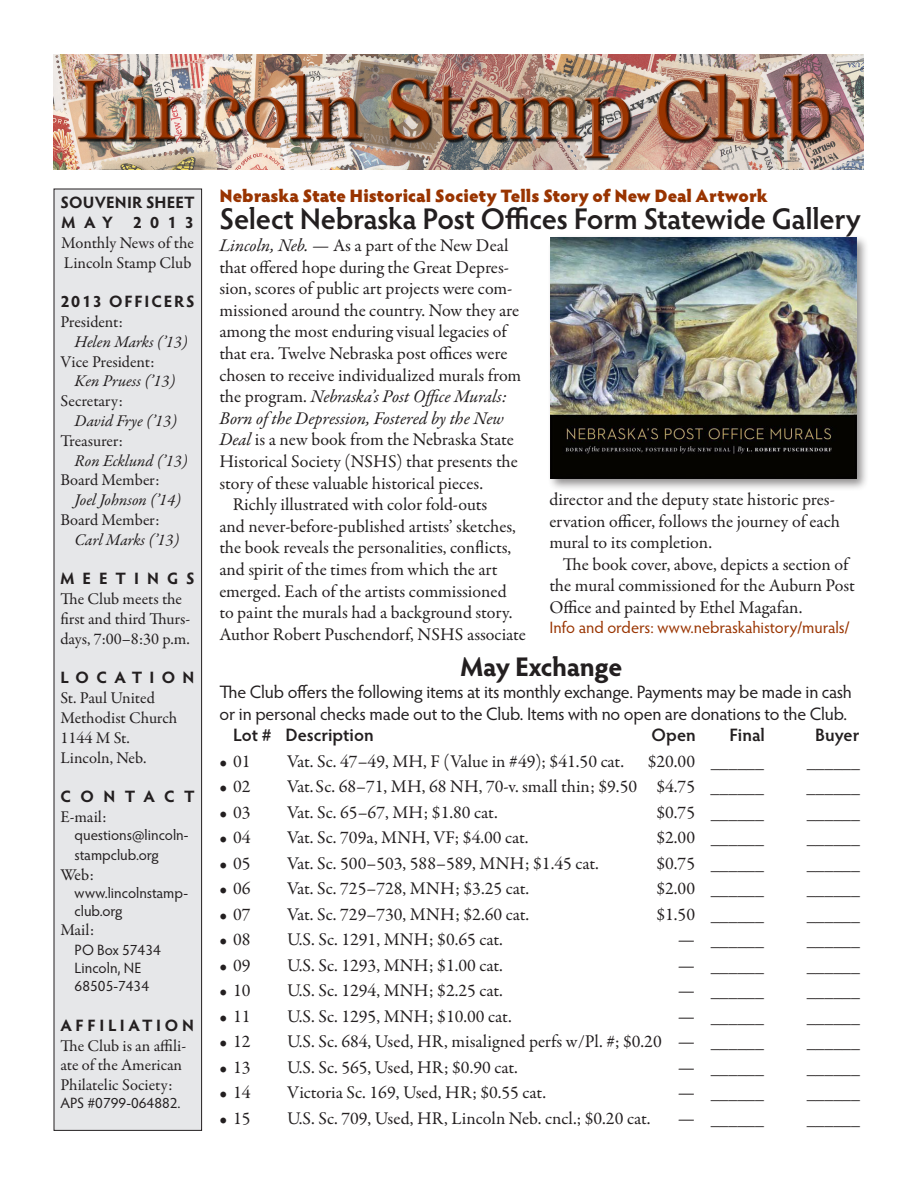
<style>
.page{position:relative;width:918px;height:1188px;background:#fff}
.page>*{position:absolute;margin:0;border:0;box-sizing:border-box;transform-origin:0 0}
.t1{font:600 30px "Hypatia Sans Pro";letter-spacing:-.015em;color:#231f20}
.t2{font:700 27px "Hypatia Sans Pro";letter-spacing:-.015em;color:#231f20}
.t3{font:18px/21.6px "Garamond Premr Pro";color:#231f20}
.t4{font:18px/21.6px "Hypatia Sans Pro";letter-spacing:-.01em;color:#231f20}
.t5{font:italic 18px "Garamond Premr Pro";letter-spacing:-.005em;color:#231f20}
.t6{font:900 18px "Hypatia Sans Pro";letter-spacing:-.005em;color:#993400}
.t7{font:600 18px "Hypatia Sans Pro";color:#231f20}
.t8{font:16.5px/19.8px "Garamond Premr Pro";color:#231f20}
.t9{font:italic 16.5px "Garamond Premr Pro";color:#231f20}
.t10{font:16.5px "Hypatia Sans Pro";letter-spacing:-.005em;color:#993400}
.t11{font:700 16.5px/19.8px "Hypatia Sans Pro";letter-spacing:.02em;color:#231f20}
.t12{font:700 16.5px "Hypatia Sans Pro";letter-spacing:.11em;color:#231f20}
.t13{font:700 16.5px "Hypatia Sans Pro";letter-spacing:.225em;color:#231f20}
.t14{font:700 16.5px "Hypatia Sans Pro";letter-spacing:.48em;color:#231f20}
.t15{font:700 16.5px "Hypatia Sans Pro";letter-spacing:.445em;color:#231f20}
.t16{font:700 16.5px "Hypatia Sans Pro";letter-spacing:.57em;color:#231f20}
.t17{font:15px/18px "Hypatia Sans Pro";color:#231f20}
.s1{font-style:italic}
.s2{font-style:normal}
</style>
<div class="page">
<div style="left:54px;top:189px;width:148px;height:942px;background:#e6e7e9;border:1px solid #231f20"></div>
<img style="left:54px;top:54px;width:810px;height:116px">
<div style="left:547px;top:234px;width:322px;height:257px;background:#231f20;opacity:.5"></div>
<img style="left:550px;top:238px;width:306px;height:240px">
<p class="t11" style="left:60px;top:192px;width:136px">SOUVENIR SHEET<br>MAY 2013</p>
<p class="t8" style="left:61px;top:233px;width:134px">Monthly News of the<br>Lincoln Stamp Club</p>
<p class="t12" style="left:60px;top:290px;width:136px">2013 OFFICERS</p>
<p class="t8" style="left:60px;top:312px;width:64px">President:</p>
<p class="t9" style="left:75px;top:331px;width:115px">Helen Marks (’13)</p>
<p class="t8" style="left:60px;top:352px;width:96px">Vice President:</p>
<p class="t9" style="left:75px;top:371px;width:102px">Ken Pruess (’13)</p>
<p class="t8" style="left:60px;top:392px;width:64px">Secretary:</p>
<p class="t9" style="left:75px;top:410px;width:104px">David Frye (’13)</p>
<p class="t8" style="left:60px;top:431px;width:64px">Treasurer:</p>
<p class="t9" style="left:75px;top:450px;width:115px">Ron Ecklund (’13)</p>
<p class="t8" style="left:60px;top:471px;width:101px">Board Member:</p>
<p class="t9" style="left:75px;top:490px;width:108px">Joel Johnson (’14)</p>
<p class="t8" style="left:60px;top:510px;width:101px">Board Member:</p>
<p class="t9" style="left:75px;top:529px;width:106px">Carl Marks (’13)</p>
<p class="t14" style="left:60px;top:567px;width:136px">MEETINGS</p>
<p class="t8" style="left:60px;top:590px;width:131px">The Club meets the first and third Thurs&shy;days, 7:00–8:30 p.m.</p>
<p class="t15" style="left:60px;top:666px;width:136px">LOCATION</p>
<p class="t8" style="left:60px;top:689px;width:119px">St. Paul United<br>Methodist Church<br>1144 M St.<br>Lincoln, Neb.</p>
<p class="t16" style="left:60px;top:785px;width:136px">CONTACT</p>
<p class="t8" style="left:60px;top:807px;width:48px">E-mail:</p>
<p class="t17" style="left:75px;top:825px;width:115px;line-height:19.8px">questions@lincoln&shy;stampclub.org</p>
<p class="t8" style="left:60px;top:865px;width:35px">Web:</p>
<p class="t17" style="left:75px;top:883px;width:115px">www.lincolnstamp&shy;club.org</p>
<p class="t8" style="left:60px;top:921px;width:35px">Mail:</p>
<p class="t17" style="left:75px;top:941px;width:88px">PO Box 57434<br>Lincoln, NE<br>68505-7434</p>
<p class="t13" style="left:60px;top:1013px;width:135px">AFFILIATION</p>
<p class="t8" style="left:60px;top:1036px;width:127px">The Club is an affili&shy;ate of the American<br>Philatelic Society:</p>
<p class="t17" style="left:60px;top:1094px;width:122px">APS #0799-064882.</p>
<p class="t6" style="left:219px;top:182px;width:550px">Nebraska State Historical Society Tells Story of New Deal Artwork</p>
<h1 class="t1" style="left:219px;top:198px;width:643px">Select Nebraska Post Offices Form Statewide Gallery</h1>
<p class="t3" style="left:219px;top:235px;width:291px"><span class="s1">Lincoln, Neb. —</span> As a part of the New Deal</p>
<p class="t3" style="left:219px;top:257px;width:291px">that offered hope during the Great Depres-</p>
<p class="t3" style="left:219px;top:278px;width:295px">sion, scores of public art projects were com-</p>
<p class="t3" style="left:219px;top:300px;width:301px">missioned around the country. Now they are</p>
<p class="t3" style="left:219px;top:321px;width:289px">among the most enduring visual legacies of</p>
<p class="t3" style="left:219px;top:343px;width:290px">that era. Twelve Nebraska post offices were</p>
<p class="t3" style="left:219px;top:365px;width:303px">chosen to receive individualized murals from</p>
<p class="t5" style="left:219px;top:385px;width:289px"><span class="s2">the program.</span> Nebraska’s Post Office Murals:</p>
<p class="t5" style="left:219px;top:407px;width:286px">Born of the Depression, Fostered by the New</p>
<p class="t3" style="left:219px;top:429px;width:296px"><span class="s1">Deal</span> is a new book from the Nebraska State</p>
<p class="t3" style="left:219px;top:451px;width:300px">Historical Society (NSHS) that presents the</p>
<p class="t3" style="left:219px;top:473px;width:265px">story of these valuable historical pieces.</p>
<p class="t3" style="left:233px;top:494px;width:256px">Richly illustrated with color fold-outs</p>
<p class="t3" style="left:219px;top:516px;width:298px">and never-before-published artists’ sketches,</p>
<p class="t3" style="left:219px;top:537px;width:293px">the book reveals the personalities, conflicts,</p>
<p class="t3" style="left:219px;top:559px;width:280px">and spirit of the times from which the art</p>
<p class="t3" style="left:219px;top:581px;width:289px">emerged. Each of the artists commissioned</p>
<p class="t3" style="left:219px;top:602px;width:295px">to paint the murals had a background story.</p>
<p class="t3" style="left:219px;top:624px;width:308px">Author Robert Puschendorf, NSHS associate</p>
<p class="t3" style="left:549px;top:489px;width:292px">director and the deputy state historic pres&shy;ervation officer, follows the journey of each mural to its completion.</p>
<p class="t3" style="left:549px;top:554px;width:307px;text-indent:14px">The book cover, above, depicts a section of the mural commissioned for the Auburn Post<br>Office and painted by Ethel Magafan.</p>
<p class="t10" style="left:549px;top:616px;width:301px">Info and orders: www.nebraskahistory/murals/</p>
<h2 class="t2" style="left:461px;top:648px;width:163px">May Exchange</h2>
<p class="t4" style="left:220px;top:681px;width:634px">The Club offers the following items at its monthly exchange. Payments may be made in cash or in personal checks made out to the Club. Items with no open are donations to the Club.</p>
<p class="t7" style="left:233px;top:723px;width:142px">Lot # Description</p>
<p class="t7" style="left:652px;top:723px;width:46px">Open</p>
<p class="t7" style="left:730px;top:723px;width:37px">Final</p>
<p class="t7" style="left:815px;top:723px;width:46px">Buyer</p>
<p class="t3" style="left:220px;top:751px;width:32px">• 01</p>
<p class="t3" style="left:287px;top:751px;width:338px">Vat. Sc. 47–49, MH, F (Value in #49); $41.50 cat.</p>
<p class="t3" style="left:648px;top:751px;width:118px">$20.00 ______</p>
<p class="t3" style="left:807px;top:751px;width:55px">______</p>
<p class="t3" style="left:220px;top:776px;width:32px">• 02</p>
<p class="t3" style="left:287px;top:776px;width:478px">Vat.Sc. 68–71, MH, 68 NH, 70-v. small thin; $9.50 $4.75 ______</p>
<p class="t3" style="left:807px;top:776px;width:55px">______</p>
<p class="t3" style="left:220px;top:802px;width:32px">• 03</p>
<p class="t3" style="left:287px;top:802px;width:212px">Vat. Sc. 65–67, MH; $1.80 cat.</p>
<p class="t3" style="left:656px;top:802px;width:109px">$0.75 ______</p>
<p class="t3" style="left:807px;top:802px;width:55px">______</p>
<p class="t3" style="left:220px;top:827px;width:32px">• 04</p>
<p class="t3" style="left:287px;top:827px;width:243px">Vat. Sc. 709a, MNH, VF; $4.00 cat.</p>
<p class="t3" style="left:656px;top:827px;width:109px">$2.00 ______</p>
<p class="t3" style="left:807px;top:827px;width:55px">______</p>
<p class="t3" style="left:220px;top:853px;width:32px">• 05</p>
<p class="t3" style="left:287px;top:853px;width:313px">Vat. Sc. 500–503, 588–589, MNH; $1.45 cat.</p>
<p class="t3" style="left:656px;top:853px;width:109px">$0.75 ______</p>
<p class="t3" style="left:807px;top:853px;width:55px">______</p>
<p class="t3" style="left:220px;top:878px;width:32px">• 06</p>
<p class="t3" style="left:287px;top:878px;width:244px">Vat. Sc. 725–728, MNH; $3.25 cat.</p>
<p class="t3" style="left:656px;top:878px;width:109px">$2.00 ______</p>
<p class="t3" style="left:807px;top:878px;width:55px">______</p>
<p class="t3" style="left:220px;top:904px;width:32px">• 07</p>
<p class="t3" style="left:287px;top:904px;width:244px">Vat. Sc. 729–730, MNH; $2.60 cat.</p>
<p class="t3" style="left:656px;top:904px;width:109px">$1.50 ______</p>
<p class="t3" style="left:807px;top:904px;width:55px">______</p>
<p class="t3" style="left:220px;top:929px;width:32px">• 08</p>
<p class="t3" style="left:287px;top:929px;width:217px">U.S. Sc. 1291, MNH; $0.65 cat.</p>
<p class="t3" style="left:678px;top:929px;width:88px">— ______</p>
<p class="t3" style="left:807px;top:929px;width:55px">______</p>
<p class="t3" style="left:220px;top:955px;width:32px">• 09</p>
<p class="t3" style="left:287px;top:955px;width:217px">U.S. Sc. 1293, MNH; $1.00 cat.</p>
<p class="t3" style="left:678px;top:955px;width:88px">— ______</p>
<p class="t3" style="left:807px;top:955px;width:55px">______</p>
<p class="t3" style="left:220px;top:980px;width:32px">• 10</p>
<p class="t3" style="left:287px;top:980px;width:217px">U.S. Sc. 1294, MNH; $2.25 cat.</p>
<p class="t3" style="left:678px;top:980px;width:88px">— ______</p>
<p class="t3" style="left:807px;top:980px;width:55px">______</p>
<p class="t3" style="left:220px;top:1006px;width:32px">• 11</p>
<p class="t3" style="left:287px;top:1006px;width:226px">U.S. Sc. 1295, MNH; $10.00 cat.</p>
<p class="t3" style="left:678px;top:1006px;width:88px">— ______</p>
<p class="t3" style="left:807px;top:1006px;width:55px">______</p>
<p class="t3" style="left:220px;top:1031px;width:32px">• 12</p>
<p class="t3" style="left:287px;top:1031px;width:479px">U.S. Sc. 684, Used, HR, misaligned perfs w/Pl. #; $0.20 — ______</p>
<p class="t3" style="left:807px;top:1031px;width:55px">______</p>
<p class="t3" style="left:220px;top:1057px;width:32px">• 13</p>
<p class="t3" style="left:287px;top:1057px;width:232px">U.S. Sc. 565, Used, HR; $0.90 cat.</p>
<p class="t3" style="left:678px;top:1057px;width:88px">— ______</p>
<p class="t3" style="left:807px;top:1057px;width:55px">______</p>
<p class="t3" style="left:220px;top:1082px;width:32px">• 14</p>
<p class="t3" style="left:287px;top:1082px;width:260px">Victoria Sc. 169, Used, HR; $0.55 cat.</p>
<p class="t3" style="left:678px;top:1082px;width:88px">— ______</p>
<p class="t3" style="left:807px;top:1082px;width:55px">______</p>
<p class="t3" style="left:220px;top:1108px;width:32px">• 15</p>
<p class="t3" style="left:287px;top:1108px;width:365px">U.S. Sc. 709, Used, HR, Lincoln Neb. cncl.; $0.20 cat.</p>
<p class="t3" style="left:678px;top:1108px;width:88px">— ______</p>
<p class="t3" style="left:807px;top:1108px;width:55px">______</p>
</div>
